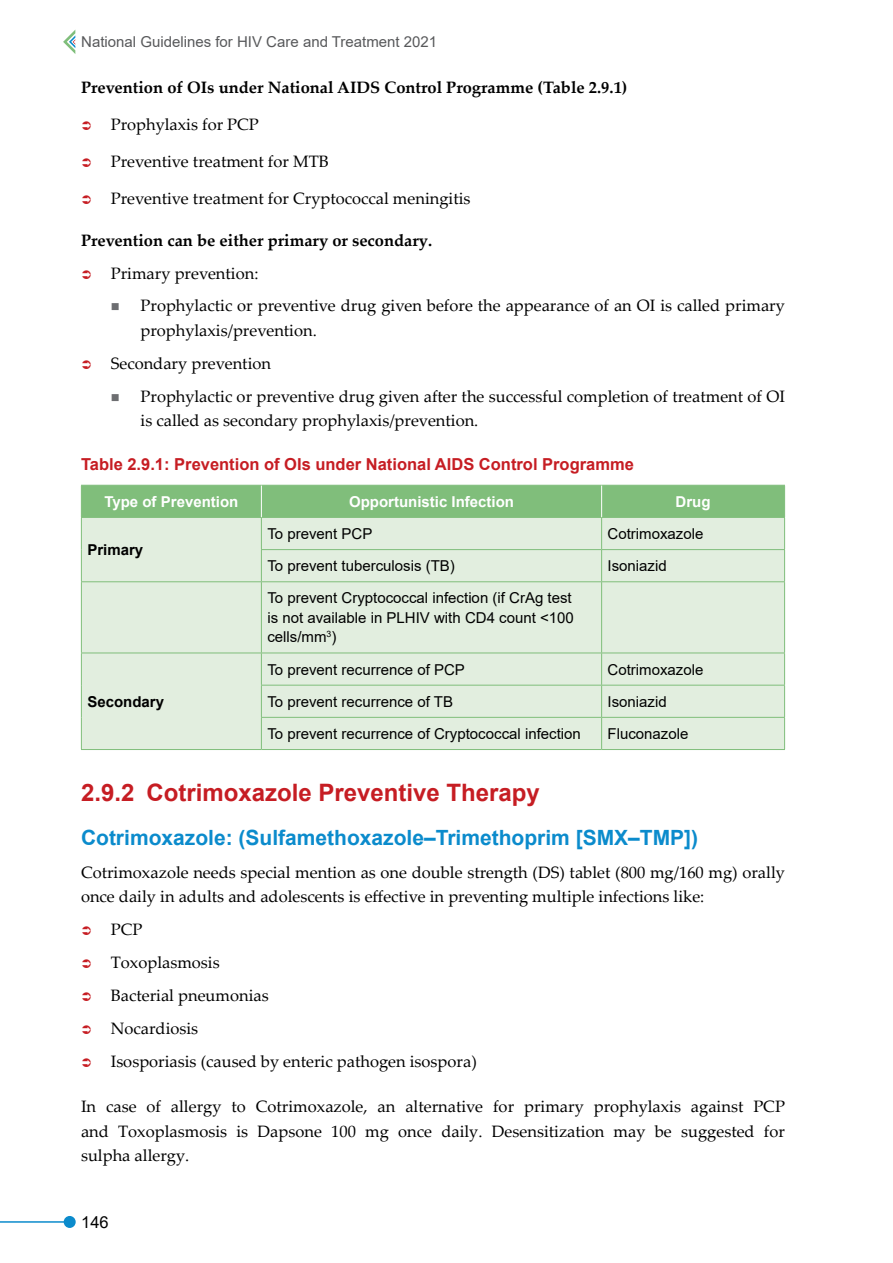
<style>
.page{position:relative;width:893px;height:1263px;background:#fff}
.page>*{position:absolute;margin:0;border:0;box-sizing:border-box;transform-origin:0 0}
.t1{font:700 24px "Arial";color:#c61d23}
.t2{font:700 21px "Arial";color:#0b8bcc}
.t3{font:16.5px/32.8px "Palatino Linotype";color:#000}
.t4{font:700 16.5px "Palatino Linotype";color:#000}
.t5{font:700 16.5px "Arial";color:#c61d23}
.t6{font:16.5px "Arial";color:#000}
.t7{font:15px/19.5px "Arial";color:#000}
.t8{font:15px "Arial";color:#58595b}
.t9{font:700 15px "Arial";color:#fff}
.t10{font:700 15px "Arial";color:#000}
</style>
<div class="page">
<hr style="left:0;top:1221px;width:70px;height:2px;background:#0b8bcc">
<div style="left:64px;top:1216px;width:12px;height:12px;background:#0b8bcc;border-radius:50%"></div>
<svg style="left:63px;top:30px;width:12px;height:24px"></svg>
<div style="left:82px;top:486px;width:702px;height:31px;background:#80be7b"></div>
<div style="left:82px;top:518px;width:702px;height:231px;background:#e2eedf"></div>
<hr style="left:81px;top:485px;width:180px;height:1px;background:#80be7b">
<hr style="left:81px;top:486px;width:1px;height:31px;background:#80be7b">
<hr style="left:261px;top:485px;width:341px;height:1px;background:#80be7b">
<hr style="left:602px;top:485px;width:183px;height:1px;background:#80be7b">
<hr style="left:784px;top:486px;width:1px;height:31px;background:#80be7b">
<hr style="left:81px;top:517px;width:180px;height:1px;background:#80be7b">
<hr style="left:81px;top:518px;width:1px;height:32px;background:#80be7b">
<hr style="left:81px;top:550px;width:1px;height:31px;background:#80be7b">
<hr style="left:81px;top:582px;width:1px;height:71px;background:#80be7b">
<hr style="left:261px;top:517px;width:341px;height:1px;background:#80be7b">
<hr style="left:261px;top:518px;width:1px;height:31px;background:#80be7b">
<hr style="left:602px;top:517px;width:183px;height:1px;background:#80be7b">
<hr style="left:601px;top:518px;width:1px;height:31px;background:#80be7b">
<hr style="left:784px;top:518px;width:1px;height:31px;background:#80be7b">
<hr style="left:261px;top:549px;width:341px;height:1px;background:#80be7b">
<hr style="left:261px;top:550px;width:1px;height:31px;background:#80be7b">
<hr style="left:602px;top:549px;width:183px;height:1px;background:#80be7b">
<hr style="left:601px;top:550px;width:1px;height:31px;background:#80be7b">
<hr style="left:784px;top:550px;width:1px;height:31px;background:#80be7b">
<hr style="left:261px;top:582px;width:1px;height:71px;background:#80be7b">
<hr style="left:601px;top:582px;width:1px;height:71px;background:#80be7b">
<hr style="left:784px;top:582px;width:1px;height:71px;background:#80be7b">
<hr style="left:81px;top:581px;width:180px;height:1px;background:#80be7b">
<hr style="left:81px;top:653px;width:180px;height:1px;background:#80be7b">
<hr style="left:81px;top:653px;width:1px;height:32px;background:#80be7b">
<hr style="left:81px;top:685px;width:1px;height:32px;background:#80be7b">
<hr style="left:81px;top:717px;width:1px;height:32px;background:#80be7b">
<hr style="left:81px;top:749px;width:180px;height:1px;background:#80be7b">
<hr style="left:261px;top:581px;width:341px;height:1px;background:#80be7b">
<hr style="left:602px;top:581px;width:183px;height:1px;background:#80be7b">
<hr style="left:261px;top:653px;width:341px;height:1px;background:#80be7b">
<hr style="left:261px;top:653px;width:1px;height:32px;background:#80be7b">
<hr style="left:602px;top:653px;width:183px;height:1px;background:#80be7b">
<hr style="left:601px;top:653px;width:1px;height:32px;background:#80be7b">
<hr style="left:784px;top:653px;width:1px;height:32px;background:#80be7b">
<hr style="left:261px;top:685px;width:341px;height:1px;background:#80be7b">
<hr style="left:261px;top:685px;width:1px;height:32px;background:#80be7b">
<hr style="left:602px;top:685px;width:183px;height:1px;background:#80be7b">
<hr style="left:601px;top:685px;width:1px;height:32px;background:#80be7b">
<hr style="left:784px;top:685px;width:1px;height:32px;background:#80be7b">
<hr style="left:261px;top:717px;width:341px;height:1px;background:#80be7b">
<hr style="left:261px;top:718px;width:1px;height:31px;background:#80be7b">
<hr style="left:602px;top:717px;width:183px;height:1px;background:#80be7b">
<hr style="left:601px;top:718px;width:1px;height:31px;background:#80be7b">
<hr style="left:784px;top:718px;width:1px;height:31px;background:#80be7b">
<hr style="left:261px;top:749px;width:341px;height:1px;background:#80be7b">
<hr style="left:602px;top:749px;width:183px;height:1px;background:#80be7b">
<hr style="left:261px;top:486px;width:1px;height:31px;background:#fff">
<hr style="left:601px;top:486px;width:1px;height:31px;background:#fff">
<p class="t8" style="left:81px;top:31px;width:358px">National Guidelines for HIV Care and Treatment 2021</p>
<p class="t4" style="left:81px;top:76px;width:548px">Prevention of OIs under National AIDS Control Programme (Table 2.9.1)</p>
<p class="t3" style="left:111px;top:108px;width:150px">Prophylaxis for PCP</p>
<p class="t3" style="left:111px;top:145px;width:220px">Preventive treatment for MTB</p>
<p class="t3" style="left:111px;top:182px;width:361px">Preventive treatment for Cryptococcal meningitis</p>
<p class="t4" style="left:81px;top:228px;width:353px">Prevention can be either primary or secondary.</p>
<p class="t3" style="left:141px;top:256px;width:646px;text-indent:-30px">Primary prevention:<br>Prophylactic or preventive drug given before the appearance of an OI is called primary</p>
<p class="t3" style="left:111px;top:313px;width:208px;text-indent:30px">prophylaxis/prevention.<br>Secondary prevention</p>
<p class="t3" style="left:141px;top:383px;width:646px;line-height:24.3px">Prophylactic or preventive drug given after the successful completion of treatment of OI is called as secondary prophylaxis/prevention.</p>
<p class="t5" style="left:81px;top:453px;width:554px">Table 2.9.1: Prevention of OIs under National AIDS Control Programme</p>
<p class="t9" style="left:104px;top:491px;width:135px">Type of Prevention</p>
<p class="t9" style="left:349px;top:491px;width:167px">Opportunistic Infection</p>
<p class="t9" style="left:676px;top:491px;width:36px">Drug</p>
<p class="t10" style="left:87px;top:539px;width:57px">Primary</p>
<p class="t7" style="left:267px;top:524px;width:107px">To prevent PCP</p>
<p class="t7" style="left:608px;top:524px;width:97px">Cotrimoxazole</p>
<p class="t7" style="left:267px;top:556px;width:189px">To prevent tuberculosis (TB)</p>
<p class="t7" style="left:608px;top:556px;width:61px">Isoniazid</p>
<p class="t7" style="left:267px;top:588px;width:308px">To prevent Cryptococcal infection (if CrAg test is not available in PLHIV with CD4 count &lt;100 cells/mm<sup>3</sup>)</p>
<p class="t10" style="left:87px;top:691px;width:78px">Secondary</p>
<p class="t7" style="left:267px;top:659px;width:199px">To prevent recurrence of PCP</p>
<p class="t7" style="left:608px;top:659px;width:97px">Cotrimoxazole</p>
<p class="t7" style="left:267px;top:692px;width:187px">To prevent recurrence of TB</p>
<p class="t7" style="left:608px;top:692px;width:61px">Isoniazid</p>
<p class="t7" style="left:267px;top:724px;width:315px">To prevent recurrence of Cryptococcal infection</p>
<p class="t7" style="left:608px;top:724px;width:82px">Fluconazole</p>
<h1 class="t1" style="left:81px;top:776px;width:460px">2.9.2 Cotrimoxazole Preventive Therapy</h1>
<p class="t2" style="left:81px;top:823px;width:619px">Cotrimoxazole: (Sulfamethoxazole–Trimethoprim [SMX–TMP])</p>
<p class="t3" style="left:81px;top:859px;width:705px;line-height:24.3px">Cotrimoxazole needs special mention as one double strength (DS) tablet (800 mg/160 mg) orally once daily in adults and adolescents is effective in preventing multiple infections like:</p>
<p class="t3" style="left:111px;top:912px;width:368px">PCP<br>Toxoplasmosis<br>Bacterial pneumonias<br>Nocardiosis<br>Isosporiasis (caused by enteric pathogen isospora)</p>
<p class="t3" style="left:81px;top:1094px;width:705px;line-height:24.3px;text-align:justify">In case of allergy to Cotrimoxazole, an alternative for primary prophylaxis against PCP and Toxoplasmosis is Dapsone 100 mg once daily. Desensitization may be suggested for sulpha allergy.</p>
<p class="t6" style="left:81px;top:1211px;width:29px">146</p>
</div>
